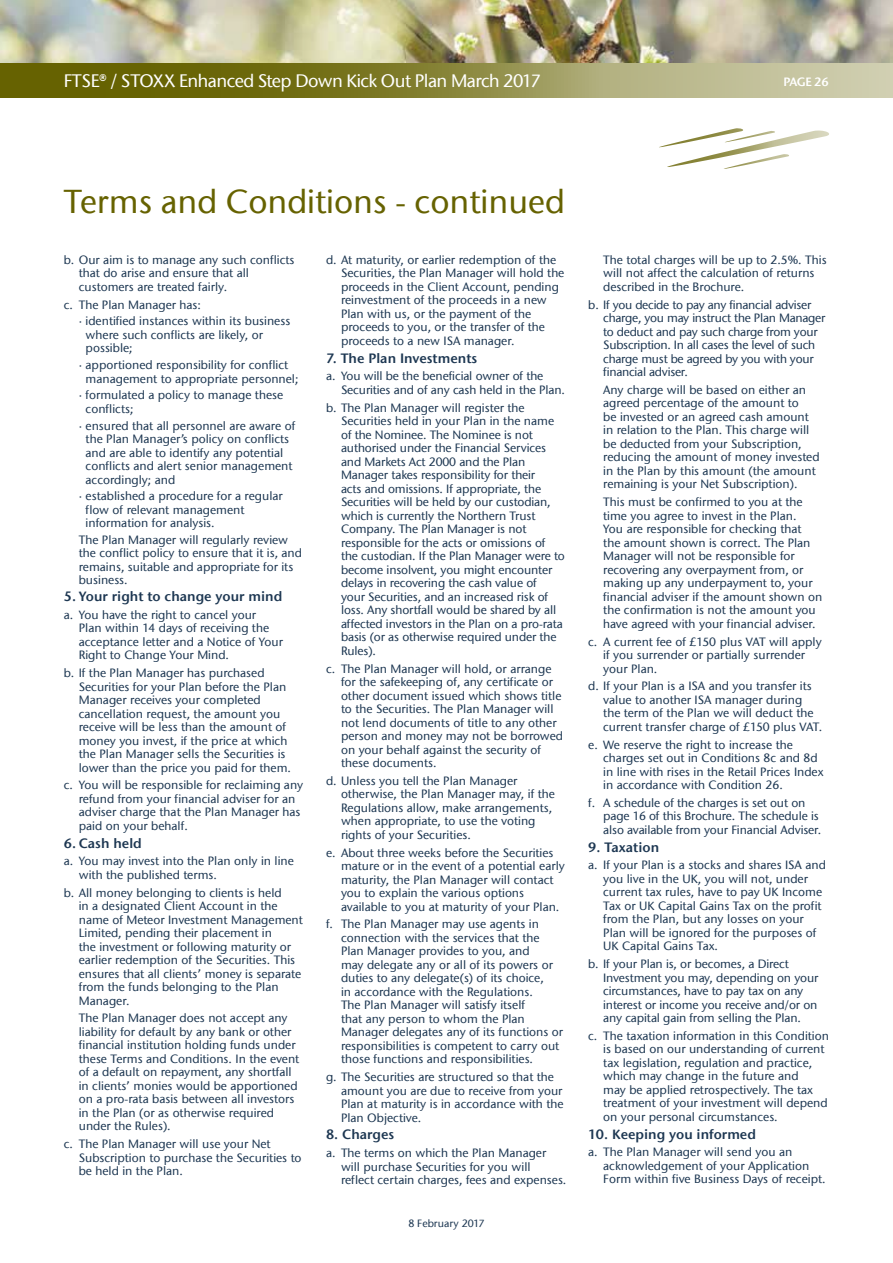
<style>
.page{position:relative;width:893px;height:1263px;background:#fff}
.page>*{position:absolute;margin:0;border:0;box-sizing:border-box;transform-origin:0 0}
.t1{font:500 33px "ITC Stone Sans Com";color:#666201}
.t2{font:500 18px "ITC Stone Sans Com";letter-spacing:-.03em;color:#fff}
.t3{font:13.5px "ITC Stone Sans Com Semi";color:#1d3752}
.t4{font:500 12px/13.5px "ITC Stone Sans Com";color:#1d3752}
.t5{font:500 12px/13.5px "ITC Stone Sans Com";letter-spacing:-.02em;color:#1d3752}
.t6{font:12px "ITC Stone Sans Com Semi";letter-spacing:-.045em;color:#fff}
.t7{font:500 10.5px "ITC Stone Sans Com";color:#1d3752}
</style>
<div class="page">
<img style="left:0;top:0;width:893px;height:63px">
<svg style="left:659px;top:128px;width:170px;height:41px"></svg>
<svg style="left:0;top:63px;width:893px;height:35px;background:#918e49"></svg>
<h2 class="t2" style="left:64px;top:70px;width:478px">FTSE® / STOXX Enhanced Step Down Kick Out Plan March 2017</h2>
<p class="t6" style="left:783px;top:74px;width:47px">PAGE 26</p>
<h1 class="t1" style="left:64px;top:181px;width:502px">Terms and Conditions - continued</h1>
<p class="t4" style="left:79px;top:253px;width:217px;text-indent:-15px">b. Our aim is to manage any such conflicts that do arise and ensure that all customers are treated fairly.</p>
<p class="t4" style="left:79px;top:296px;width:213px;line-height:16.6px;text-indent:-15px">c. The Plan Manager has:<br>· identified instances within its business</p>
<p class="t4" style="left:86px;top:328px;width:179px">where such conflicts are likely, or possible;</p>
<p class="t4" style="left:86px;top:358px;width:214px;text-indent:-7px">· apportioned responsibility for conflict management to appropriate personnel;</p>
<p class="t4" style="left:86px;top:388px;width:199px;text-indent:-7px">· formulated a policy to manage these conflicts;</p>
<p class="t4" style="left:86px;top:419px;width:211px;text-indent:-7px">· ensured that all personnel are aware of the Plan Manager’s policy on conflicts and are able to identify any potential conflicts and alert senior management accordingly; and</p>
<p class="t4" style="left:86px;top:489px;width:199px;text-indent:-7px">· established a procedure for a regular flow of relevant management information for analysis.</p>
<p class="t4" style="left:79px;top:533px;width:225px">The Plan Manager will regularly review the conflict policy to ensure that it is, and remains, suitable and appropriate for its business.</p>
<p class="t3" style="left:64px;top:588px;width:220px">5. Your right to change your mind</p>
<p class="t4" style="left:79px;top:608px;width:206px;text-indent:-15px">a. You have the right to cancel your<br>Plan within 14 days of receiving the acceptance letter and a Notice of Your Right to Change Your Mind.</p>
<p class="t4" style="left:79px;top:666px;width:214px;text-indent:-15px">b. If the Plan Manager has purchased Securities for your Plan before the Plan Manager receives your completed cancellation request, the amount you receive will be less than the amount of money you invest, if the price at which the Plan Manager sells the Securities is lower than the price you paid for them.</p>
<p class="t4" style="left:79px;top:778px;width:226px;text-indent:-15px">c. You will be responsible for reclaiming any refund from your financial adviser for an adviser charge that the Plan Manager has paid on your behalf.</p>
<p class="t3" style="left:64px;top:834px;width:80px">6. Cash held</p>
<p class="t4" style="left:79px;top:854px;width:217px;text-indent:-15px">a. You may invest into the Plan only in line with the published terms.</p>
<p class="t4" style="left:79px;top:886px;width:226px;text-indent:-15px">b. All money belonging to clients is held<br>in a designated Client Account in the name of Meteor Investment Management Limited, pending their placement in<br>the investment or following maturity or earlier redemption of the Securities. This ensures that all clients’ money is separate from the funds belonging to the Plan Manager.</p>
<p class="t4" style="left:79px;top:1011px;width:222px">The Plan Manager does not accept any liability for default by any bank or other financial institution holding funds under these Terms and Conditions. In the event of a default on repayment, any shortfall in clients’ monies would be apportioned on a pro-rata basis between all investors in the Plan (or as otherwise required under the Rules).</p>
<p class="t4" style="left:79px;top:1137px;width:224px;text-indent:-15px">c. The Plan Manager will use your Net<br>Subscription to purchase the Securities to be held in the Plan.</p>
<p class="t4" style="left:341px;top:253px;width:225px;text-indent:-15px">d. At maturity, or earlier redemption of the Securities, the Plan Manager will hold the proceeds in the Client Account, pending reinvestment of the proceeds in a new Plan with us, or the payment of the proceeds to you, or the transfer of the proceeds to a new ISA manager.</p>
<p class="t3" style="left:326px;top:350px;width:153px">7. The Plan Investments</p>
<p class="t4" style="left:341px;top:370px;width:226px;text-indent:-15px">a. You will be the beneficial owner of the<br>Securities and of any cash held in the Plan.</p>
<p class="t4" style="left:341px;top:401px;width:225px;text-indent:-15px">b. The Plan Manager will register the Securities held in your Plan in the name of the Nominee. The Nominee is not authorised under the Financial Services and Markets Act 2000 and the Plan Manager takes responsibility for their<br>acts and omissions. If appropriate, the Securities will be held by our custodian, which is currently the Northern Trust Company. The Plan Manager is not responsible for the acts or omissions of the custodian. If the Plan Manager were to become insolvent, you might encounter delays in recovering the cash value of<br>your Securities, and an increased risk of loss. Any shortfall would be shared by all affected investors in the Plan on a pro-rata basis (or as otherwise required under the Rules).</p>
<p class="t4" style="left:341px;top:662px;width:223px;text-indent:-15px">c. The Plan Manager will hold, or arrange for the safekeeping of, any certificate or other document issued which shows title to the Securities. The Plan Manager will not lend documents of title to any other person and money may not be borrowed on your behalf against the security of these documents.</p>
<p class="t4" style="left:341px;top:774px;width:215px;text-indent:-15px">d. Unless you tell the Plan Manager otherwise, the Plan Manager may, if the Regulations allow, make arrangements, when appropriate, to use the voting rights of your Securities.</p>
<p class="t4" style="left:341px;top:846px;width:225px;text-indent:-15px">e. About three weeks before the Securities mature or in the event of a potential early maturity, the Plan Manager will contact you to explain the various options available to you at maturity of your Plan.</p>
<p class="t4" style="left:341px;top:917px;width:224px;text-indent:-15px">f. The Plan Manager may use agents in connection with the services that the Plan Manager provides to you, and<br>may delegate any or all of its powers or duties to any delegate(s) of its choice,<br>in accordance with the Regulations.<br>The Plan Manager will satisfy itself<br>that any person to whom the Plan Manager delegates any of its functions or responsibilities is competent to carry out those functions and responsibilities.</p>
<p class="t4" style="left:341px;top:1070px;width:224px;text-indent:-15px">g. The Securities are structured so that the amount you are due to receive from your Plan at maturity is in accordance with the Plan Objective.</p>
<p class="t3" style="left:326px;top:1126px;width:70px">8. Charges</p>
<p class="t4" style="left:341px;top:1146px;width:227px;text-indent:-15px">a. The terms on which the Plan Manager will purchase Securities for you will reflect certain charges, fees and expenses.</p>
<p class="t7" style="left:408px;top:1217px;width:77px">8 February 2017</p>
<p class="t4" style="left:603px;top:253px;width:225px">The total charges will be up to 2.5%. This will not affect the calculation of returns described in the Brochure.</p>
<p class="t5" style="left:603px;top:298px;width:224px;text-indent:-15px">b. If you decide to pay any financial adviser charge, you may instruct the Plan Manager to deduct and pay such charge from your Subscription. In all cases the level of such charge must be agreed by you with your financial adviser.</p>
<p class="t4" style="left:603px;top:383px;width:218px">Any charge will be based on either an agreed percentage of the amount to<br>be invested or an agreed cash amount in relation to the Plan. This charge will be deducted from your Subscription, reducing the amount of money invested in the Plan by this amount (the amount remaining is your Net Subscription).</p>
<p class="t4" style="left:603px;top:495px;width:221px">This must be confirmed to you at the time you agree to invest in the Plan.<br>You are responsible for checking that<br>the amount shown is correct. The Plan Manager will not be responsible for recovering any overpayment from, or making up any underpayment to, your financial adviser if the amount shown on the confirmation is not the amount you have agreed with your financial adviser.</p>
<p class="t4" style="left:603px;top:635px;width:220px;text-indent:-15px">c. A current fee of £150 plus VAT will apply if you surrender or partially surrender your Plan.</p>
<p class="t4" style="left:603px;top:679px;width:220px;text-indent:-15px">d. If your Plan is a ISA and you transfer its value to another ISA manager during the term of the Plan we will deduct the current transfer charge of £150 plus VAT.</p>
<p class="t4" style="left:603px;top:737px;width:222px;text-indent:-15px">e. We reserve the right to increase the charges set out in Conditions 8c and 8d in line with rises in the Retail Prices Index in accordance with Condition 26.</p>
<p class="t4" style="left:603px;top:796px;width:220px;text-indent:-15px">f. A schedule of the charges is set out on page 16 of this Brochure. The schedule is also available from your Financial Adviser.</p>
<p class="t3" style="left:588px;top:838px;width:72px">9. Taxation</p>
<p class="t4" style="left:603px;top:858px;width:224px;text-indent:-15px">a. If your Plan is a stocks and shares ISA and you live in the UK, you will not, under current tax rules, have to pay UK Income Tax or UK Capital Gains Tax on the profit from the Plan, but any losses on your Plan will be ignored for the purposes of UK Capital Gains Tax.</p>
<p class="t4" style="left:603px;top:957px;width:217px;text-indent:-15px">b. If your Plan is, or becomes, a Direct Investment you may, depending on your circumstances, have to pay tax on any interest or income you receive and/or on any capital gain from selling the Plan.</p>
<p class="t4" style="left:603px;top:1029px;width:227px;text-indent:-15px">c. The taxation information in this Condition is based on our understanding of current tax legislation, regulation and practice, which may change in the future and<br>may be applied retrospectively. The tax treatment of your investment will depend on your personal circumstances.</p>
<p class="t3" style="left:588px;top:1125px;width:169px">10. Keeping you informed</p>
<p class="t4" style="left:603px;top:1145px;width:224px;text-indent:-15px">a. The Plan Manager will send you an acknowledgement of your Application<br>Form within five Business Days of receipt.</p>
</div>
